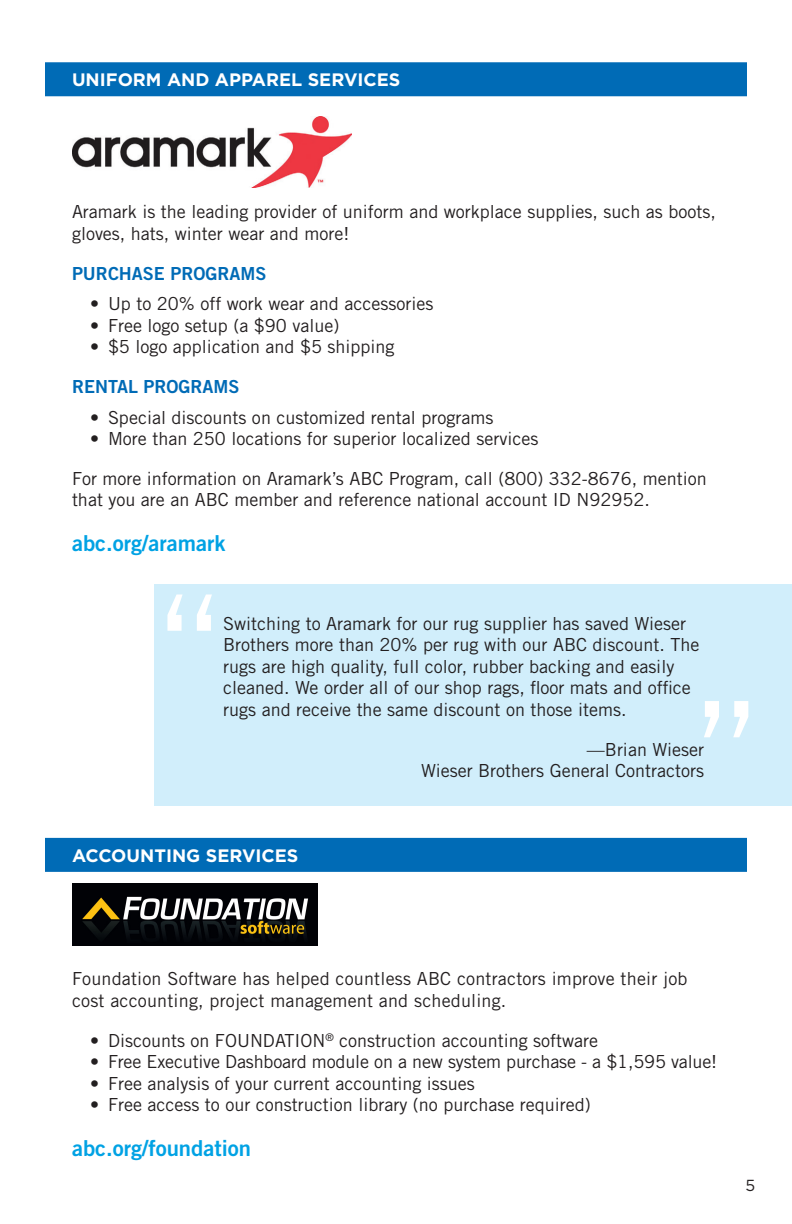
<style>
.page{position:relative;width:792px;height:1224px;background:#fff}
.page>*{position:absolute;margin:0;border:0;box-sizing:border-box;transform-origin:0 0}
.Body{font:144px "Trade Gothic LT Std";color:#fff}
.t1{font:22px "Trade Gothic LT Std Bd 2";color:#00a2e4}
.Body-2{font:18px/21.6px "Trade Gothic LT Std";color:#231f20}
.indent{font:18px "Trade Gothic LT Std";color:#231f20}
.t2{font:700 18px "Gotham";color:#fff}
.Title_c{font:18px "Trade Gothic LT Std Bd 2";color:#006bb6}
.t3{font:16px "Gotham";color:#231f20}
</style>
<div class="page">
<div style="left:45px;top:62px;width:702px;height:34px;background:#006bb6"></div>
<img style="left:72px;top:117px;width:280px;height:71px">
<div style="left:154px;top:584px;width:638px;height:222px;background:#d1eefb"></div>
<div style="left:45px;top:838px;width:702px;height:34px;background:#006bb6"></div>
<img style="left:72px;top:884px;width:246px;height:62px">
<p class="t2" style="left:72px;top:68px;width:330px">UNIFORM AND APPAREL SERVICES</p>
<p class="Body-2" style="left:72px;top:201px;width:645px">Aramark is the leading provider of uniform and workplace supplies, such as boots, gloves, hats, winter wear and more!</p>
<p class="Title_c" style="left:72px;top:262px;width:196px">PURCHASE PROGRAMS</p>
<p class="indent" style="left:90px;top:293px;width:345px">• Up to 20% off work wear and accessories</p>
<p class="indent" style="left:90px;top:315px;width:251px">• Free logo setup (a $90 value)</p>
<p class="indent" style="left:90px;top:336px;width:306px">• $5 logo application and $5 shipping</p>
<p class="Title_c" style="left:72px;top:375px;width:169px">RENTAL PROGRAMS</p>
<p class="indent" style="left:90px;top:406px;width:405px">• Special discounts on customized rental programs</p>
<p class="indent" style="left:90px;top:428px;width:450px">• More than 250 locations for superior localized services</p>
<p class="Body-2" style="left:72px;top:467px;width:636px">For more information on Aramark’s ABC Program, call (800) 332-8676, mention that you are an ABC member and reference national account ID N92952.</p>
<p class="t1" style="left:72px;top:529px;width:155px">abc.org/aramark</p>
<p class="Body" style="left:153px;top:562px;width:73px">“</p>
<p class="Body-2" style="left:223px;top:612px;width:478px">Switching to Aramark for our rug supplier has saved Wieser Brothers more than 20% per rug with our ABC discount. The rugs are high quality, full color, rubber backing and easily cleaned. We order all of our shop rags, floor mats and office rugs and receive the same discount on those items.</p>
<p class="Body-2" style="left:587px;top:738px;width:119px">—Brian Wieser</p>
<p class="Body-2" style="left:421px;top:760px;width:285px">Wieser Brothers General Contractors</p>
<p class="Body" style="left:691px;top:667px;width:73px">”</p>
<p class="t2" style="left:72px;top:844px;width:228px">ACCOUNTING SERVICES</p>
<p class="Body-2" style="left:72px;top:968px;width:617px">Foundation Software has helped countless ABC contractors improve their job cost accounting, project management and scheduling.</p>
<p class="indent" style="left:90px;top:1029px;width:510px">• Discounts on FOUNDATION<sup>®</sup> construction accounting software</p>
<p class="indent" style="left:90px;top:1051px;width:629px">• Free Executive Dashboard module on a new system purchase - a $1,595 value!</p>
<p class="indent" style="left:90px;top:1073px;width:386px">• Free analysis of your current accounting issues</p>
<p class="indent" style="left:90px;top:1094px;width:502px">• Free access to our construction library (no purchase required)</p>
<p class="t1" style="left:72px;top:1134px;width:181px">abc.org/foundation</p>
<p class="t3" style="left:745px;top:1175px;width:11px">5</p>
</div>
